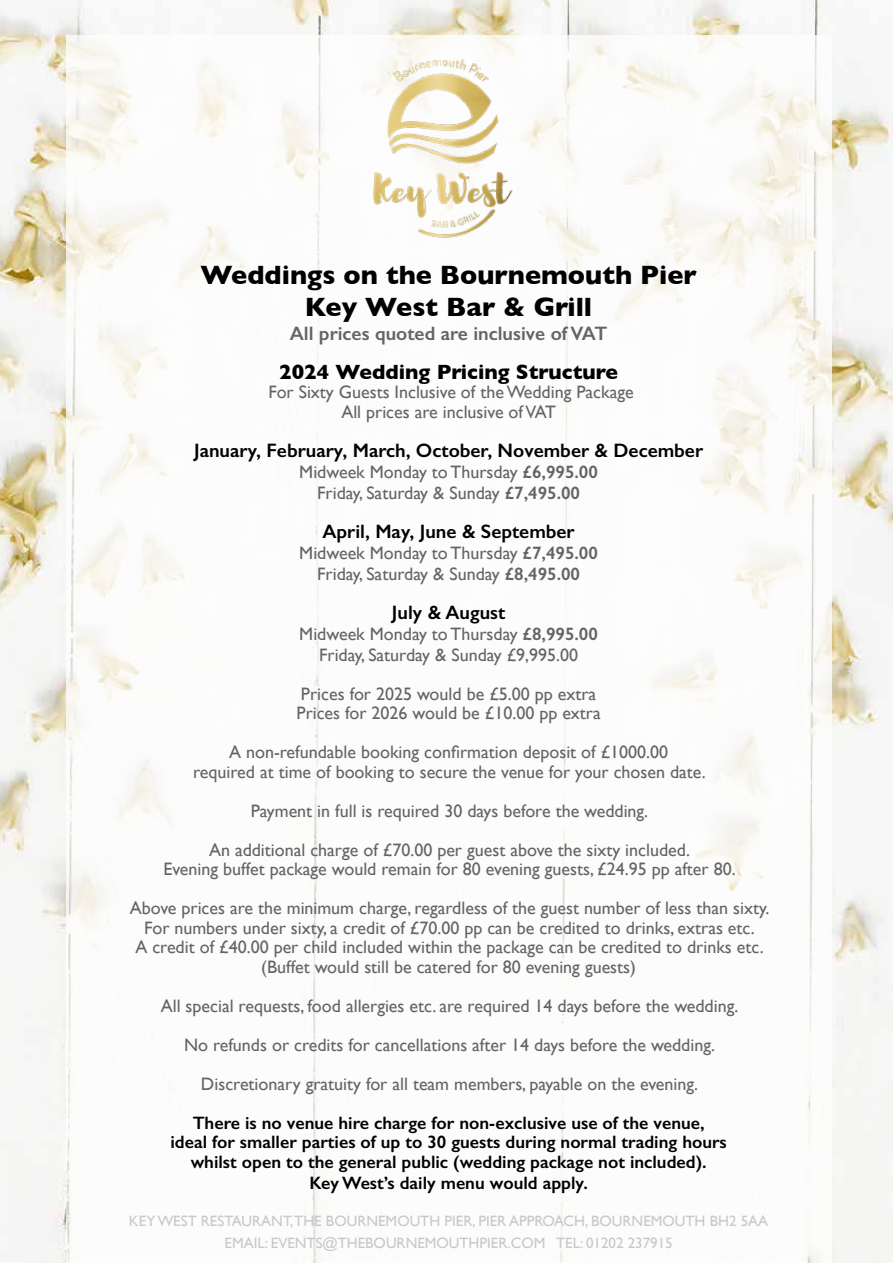
<style>
.page{position:relative;width:893px;height:1263px;background:#fff}
.page>*{position:absolute;margin:0;border:0;box-sizing:border-box;transform-origin:0 0}
.t1{font:700 27px/32.4px "Gill Sans";color:#000;text-align:center}
.t2{font:700 21px "Gill Sans";color:#000}
.t3{font:600 19.5px "Gill Sans";color:#000}
.t4{font:600 19.5px "Gill Sans";color:#636466}
.t5{font:18px/19.5px "Gill Sans";color:#636466;text-align:center}
.t6{font:600 18px/19.5px "Gill Sans";color:#000;text-align:center}
.t7{font:15px/21.6px "Gill Sans";color:#c7c8ca;text-align:center}
.s1{font-weight:600}
</style>
<div class="page">
<img style="left:0;top:0;width:893px;height:1263px">
<div style="left:66px;top:35px;width:765px;height:1228px;background:#fff"></div>
<img style="left:363px;top:60px;width:158px;height:178px">
<h1 class="t1" style="left:200px;top:258px;width:498px">Weddings on the Bournemouth Pier<br>Key West Bar &amp; Grill</h1>
<p class="t4" style="left:290px;top:321px;width:319px">All prices quoted are inclusive of VAT</p>
<p class="t2" style="left:279px;top:355px;width:340px">2024 Wedding Pricing Structure</p>
<p class="t5" style="left:269px;top:382px;width:367px">For Sixty Guests Inclusive of the Wedding Package<br>All prices are inclusive of VAT</p>
<p class="t3" style="left:194px;top:438px;width:511px">January, February, March, October, November &amp; December</p>
<p class="t5" style="left:299px;top:461px;width:300px;line-height:21px">Midweek Monday to Thursday <span class="s1">£6,995.00<br></span>Friday, Saturday &amp; Sunday <span class="s1">£7,495.00</span></p>
<p class="t3" style="left:322px;top:519px;width:254px">April, May, June &amp; September</p>
<p class="t5" style="left:299px;top:542px;width:300px;line-height:21px">Midweek Monday to Thursday <span class="s1">£7,495.00<br></span>Friday, Saturday &amp; Sunday <span class="s1">£8,495.00</span></p>
<p class="t3" style="left:392px;top:600px;width:115px">July &amp; August</p>
<p class="t5" style="left:299px;top:623px;width:300px;line-height:21px">Midweek Monday to Thursday <span class="s1">£8,995.00<br></span>Friday, Saturday &amp; Sunday £9,995.00</p>
<p class="t5" style="left:296px;top:684px;width:306px;text-align:left">Prices for 2025 would be £5.00 pp extra<br>Prices for 2026 would be £10.00 pp extra</p>
<p class="t5" style="left:193px;top:742px;width:514px">A non-refundable booking confirmation deposit of £1000.00<br>required at time of booking to secure the venue for your chosen date.</p>
<p class="t5" style="left:209px;top:791px;width:482px;line-height:39px">Payment in full is required 30 days before the wedding.<br>An additional charge of £70.00 per guest above the sixty included.</p>
<p class="t5" style="left:130px;top:849px;width:641px;line-height:39px">Evening buffet package would remain for 80 evening guests, £24.95 pp after 80.<br>Above prices are the minimum charge, regardless of the guest number of less than sixty.</p>
<p class="t5" style="left:135px;top:918px;width:630px">For numbers under sixty, a credit of £70.00 pp can be credited to drinks, extras etc.<br>A credit of £40.00 per child included within the package can be credited to drinks etc. (Buffet would still be catered for 80 evening guests)</p>
<p class="t5" style="left:161px;top:986px;width:579px;line-height:39px">All special requests, food allergies etc. are required 14 days before the wedding.<br>No refunds or credits for cancellations after 14 days before the wedding.<br>Discretionary gratuity for all team members, payable on the evening.</p>
<p class="t6" style="left:170px;top:1113px;width:558px">There is no venue hire charge for non-exclusive use of the venue,<br>ideal for smaller parties of up to 30 guests during normal trading hours whilst open to the general public (wedding package not included).</p>
<p class="t6" style="left:309px;top:1173px;width:280px">Key West’s daily menu would apply.</p>
<p class="t7" style="left:129px;top:1210px;width:641px">KEY WEST RESTAURANT,THE BOURNEMOUTH PIER, PIER APPROACH, BOURNEMOUTH BH2 5AA<br>EMAIL: EVENTS@THEBOURNEMOUTHPIER.COM TEL: 01202 237915</p>
</div>
